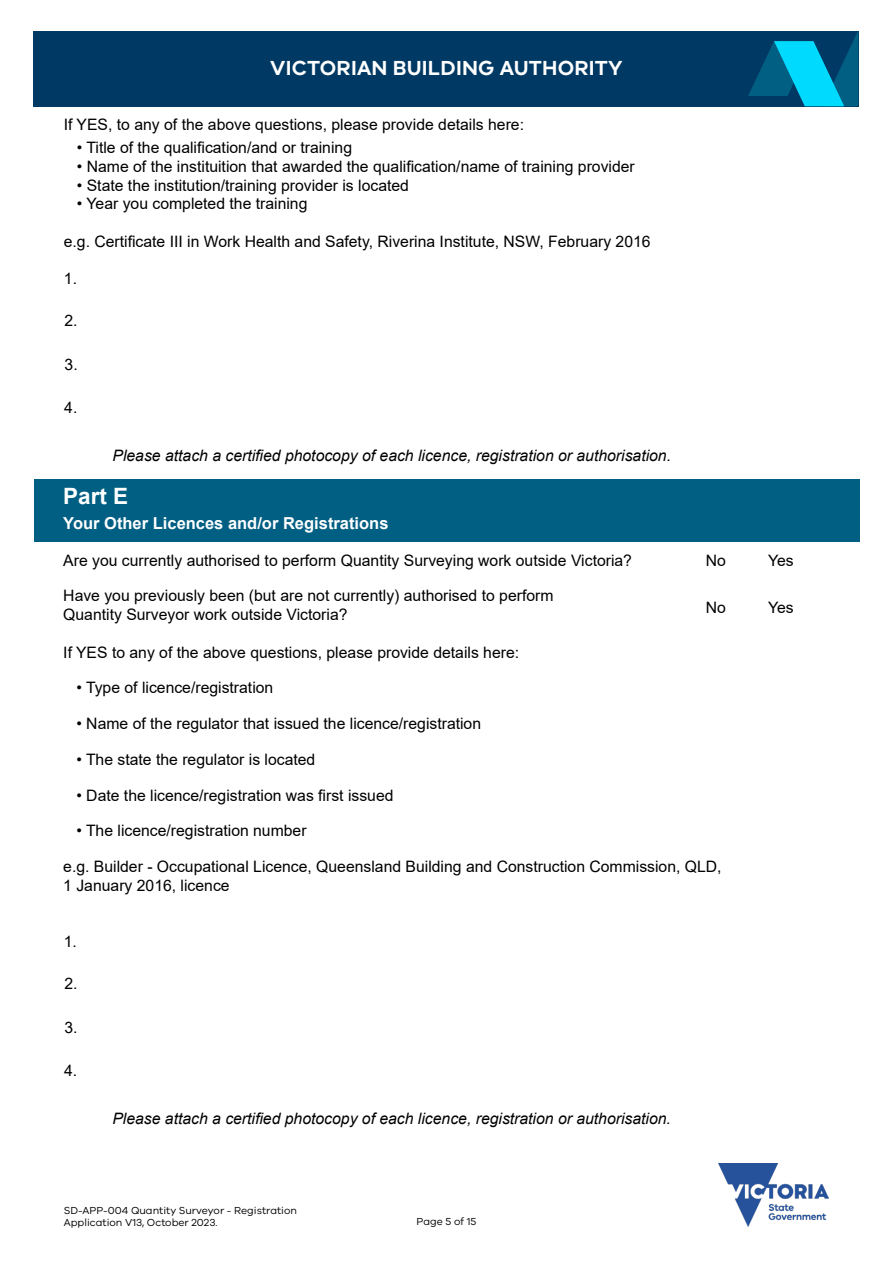
<style>
.page{position:relative;width:893px;height:1263px;background:#fff}
.page>*{position:absolute;margin:0;border:0;box-sizing:border-box;transform-origin:0 0}
.t1{font:700 22.5px "Arial";color:#fff}
.t2{font:600 21px "VIC";letter-spacing:.01em;color:#fff}
.t3{font:700 16.5px "Arial";color:#fff}
.t4{font:15.75px/18.8px "Arial";color:#000}
.t5{font:italic 15.75px "Arial";color:#000}
.t6{font:10.5px/12px "VIC";color:#000}
</style>
<div class="page">
<div style="left:34px;top:31px;width:825px;height:75px;background:#003963"></div>
<svg style="left:748px;top:32px;width:110px;height:74px"></svg>
<img style="left:719px;top:1163px;width:109px;height:63px">
<div style="left:34px;top:479px;width:825px;height:63px;background:#005f83"></div>
<h2 class="t2" style="left:270px;top:55px;width:354px">VICTORIAN BUILDING AUTHORITY</h2>
<p class="t4" style="left:64px;top:115px;width:462px">If YES, to any of the above questions, please provide details here:</p>
<p class="t4" style="left:77px;top:138px;width:277px">• Title of the qualification/and or training</p>
<p class="t4" style="left:77px;top:157px;width:559px">• Name of the instituition that awarded the qualification/name of training provider</p>
<p class="t4" style="left:77px;top:176px;width:334px">• State the institution/training provider is located</p>
<p class="t4" style="left:77px;top:194px;width:232px">• Year you completed the training</p>
<p class="t4" style="left:64px;top:232px;width:588px">e.g. Certificate III in Work Health and Safety, Riverina Institute, NSW, February 2016</p>
<p class="t4" style="left:64px;top:269px;width:15px">1.</p>
<p class="t4" style="left:64px;top:311px;width:15px">2.</p>
<p class="t4" style="left:65px;top:354px;width:15px">3.</p>
<p class="t4" style="left:64px;top:398px;width:15px">4.</p>
<p class="t5" style="left:113px;top:445px;width:560px">Please attach a certified photocopy of each licence, registration or authorisation.</p>
<h1 class="t1" style="left:63px;top:480px;width:67px">Part E</h1>
<p class="t3" style="left:63px;top:511px;width:327px">Your Other Licences and/or Registrations</p>
<p class="t4" style="left:63px;top:550px;width:570px">Are you currently authorised to perform Quantity Surveying work outside Victoria?</p>
<p class="t4" style="left:63px;top:586px;width:492px">Have you previously been (but are not currently) authorised to perform<br>Quantity Surveyor work outside Victoria?</p>
<p class="t4" style="left:63px;top:642px;width:457px">If YES to any of the above questions, please provide details here:</p>
<p class="t4" style="left:76px;top:678px;width:198px">• Type of licence/registration</p>
<p class="t4" style="left:76px;top:714px;width:406px">• Name of the regulator that issued the licence/registration</p>
<p class="t4" style="left:76px;top:750px;width:240px">• The state the regulator is located</p>
<p class="t4" style="left:76px;top:785px;width:319px">• Date the licence/registration was first issued</p>
<p class="t4" style="left:76px;top:821px;width:232px">• The licence/registration number</p>
<p class="t4" style="left:63px;top:857px;width:660px">e.g. Builder - Occupational Licence, Queensland Building and Construction Commission, QLD,<br>1 January 2016, licence</p>
<p class="t4" style="left:706px;top:550px;width:22px">No</p>
<p class="t4" style="left:768px;top:550px;width:27px">Yes</p>
<p class="t4" style="left:706px;top:598px;width:22px">No</p>
<p class="t4" style="left:768px;top:598px;width:27px">Yes</p>
<p class="t4" style="left:64px;top:932px;width:15px">1.</p>
<p class="t4" style="left:64px;top:974px;width:15px">2.</p>
<p class="t4" style="left:65px;top:1017px;width:15px">3.</p>
<p class="t4" style="left:64px;top:1061px;width:15px">4.</p>
<p class="t5" style="left:112px;top:1108px;width:560px">Please attach a certified photocopy of each licence, registration or authorisation.</p>
<p class="t6" style="left:64px;top:1204px;width:235px">SD-APP-004 Quantity Surveyor - Registration<br>Application V13, October 2023.</p>
<p class="t6" style="left:416px;top:1215px;width:61px">Page 5 of 15</p>
</div>
